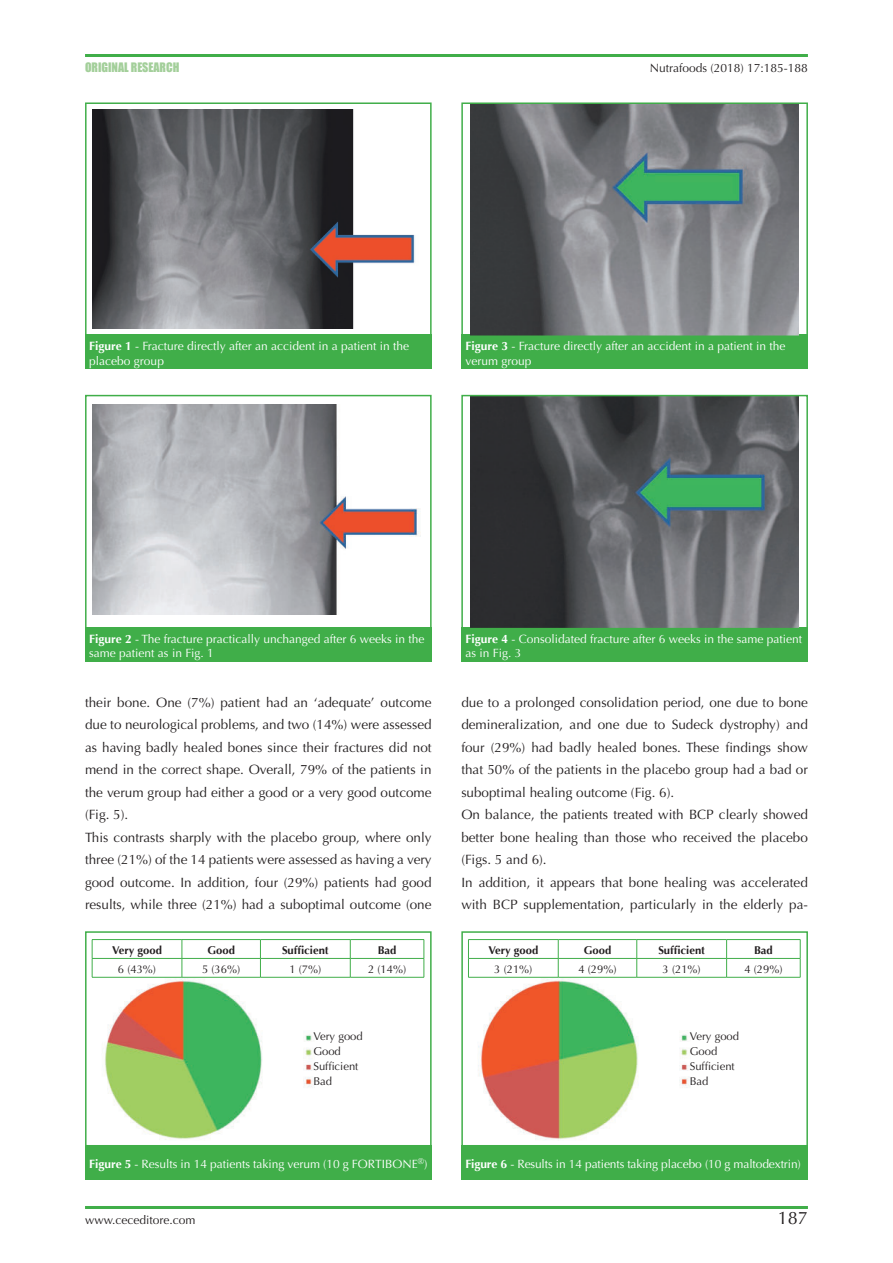
<style>
.page{position:relative;width:893px;height:1263px;background:#fff}
.page>*{position:absolute;margin:0;border:0;box-sizing:border-box;transform-origin:0 0}
.t1{font:18px "Optima";color:#231f20}
.t2{font:13.5px/22.5px "Optima";color:#231f20}
.t3{font:12px/14.4px "Optima";color:#fff}
.t4{font:12px "Optima";color:#231f20}
.t5{font:12px "Impact";color:#a3cf9a}
.t6{font:11.25px/15px "Optima";color:#231f20}
.t7{font:700 11.25px "Optima";color:#231f20}
.s1{font-weight:700}
</style>
<div class="page">
<hr style="left:85px;top:54px;width:723px;height:3px;background:#40ae49">
<hr style="left:85px;top:1206px;width:723px;height:3px;background:#40ae49">
<div style="left:85px;top:335px;width:347px;height:34px;background:#40ae49"></div>
<div style="left:461px;top:335px;width:347px;height:34px;background:#40ae49"></div>
<div style="left:461px;top:627px;width:347px;height:34px;background:#40ae49"></div>
<div style="left:85px;top:1145px;width:347px;height:34px;background:#40ae49"></div>
<div style="left:461px;top:1145px;width:347px;height:34px;background:#40ae49"></div>
<div style="left:85px;top:627px;width:347px;height:34px;background:#40ae49"></div>
<img style="left:92px;top:110px;width:323px;height:219px">
<div style="left:85px;top:102px;width:347px;height:235px;border:2px solid #40ae49"></div>
<img style="left:471px;top:105px;width:327px;height:229px">
<div style="left:461px;top:102px;width:347px;height:235px;border:2px solid #40ae49"></div>
<img style="left:471px;top:398px;width:327px;height:228px">
<div style="left:461px;top:395px;width:347px;height:234px;border:2px solid #40ae49"></div>
<img style="left:91px;top:973px;width:262px;height:167px">
<div style="left:85px;top:931px;width:347px;height:215px;border:2px solid #40ae49"></div>
<img style="left:469px;top:973px;width:260px;height:166px">
<div style="left:461px;top:931px;width:347px;height:215px;border:2px solid #40ae49"></div>
<img style="left:92px;top:404px;width:329px;height:211px">
<div style="left:85px;top:395px;width:347px;height:234px;border:2px solid #40ae49"></div>
<hr style="left:92px;top:977px;width:90px;height:1px;background:#40ae49">
<hr style="left:182px;top:977px;width:78px;height:1px;background:#40ae49">
<hr style="left:260px;top:977px;width:90px;height:1px;background:#40ae49">
<hr style="left:350px;top:977px;width:74px;height:1px;background:#40ae49">
<hr style="left:92px;top:939px;width:90px;height:1px;background:#40ae49">
<svg style="left:92px;top:940px;width:1px;height:37px"></svg>
<hr style="left:182px;top:939px;width:78px;height:1px;background:#40ae49">
<svg style="left:182px;top:940px;width:1px;height:37px"></svg>
<hr style="left:260px;top:939px;width:90px;height:1px;background:#40ae49">
<svg style="left:260px;top:940px;width:1px;height:37px"></svg>
<hr style="left:350px;top:939px;width:74px;height:1px;background:#40ae49">
<svg style="left:350px;top:940px;width:1px;height:37px"></svg>
<svg style="left:424px;top:940px;width:1px;height:37px"></svg>
<hr style="left:92px;top:958px;width:90px;height:1px;background:#40ae49">
<hr style="left:182px;top:958px;width:78px;height:1px;background:#40ae49">
<hr style="left:260px;top:958px;width:90px;height:1px;background:#40ae49">
<hr style="left:350px;top:958px;width:74px;height:1px;background:#40ae49">
<hr style="left:468px;top:977px;width:90px;height:1px;background:#40ae49">
<hr style="left:558px;top:977px;width:79px;height:1px;background:#40ae49">
<hr style="left:637px;top:977px;width:90px;height:1px;background:#40ae49">
<hr style="left:727px;top:977px;width:73px;height:1px;background:#40ae49">
<hr style="left:468px;top:939px;width:90px;height:1px;background:#40ae49">
<svg style="left:468px;top:940px;width:1px;height:37px"></svg>
<hr style="left:558px;top:939px;width:79px;height:1px;background:#40ae49">
<svg style="left:558px;top:940px;width:1px;height:37px"></svg>
<hr style="left:637px;top:939px;width:90px;height:1px;background:#40ae49">
<svg style="left:636px;top:940px;width:1px;height:37px"></svg>
<hr style="left:727px;top:939px;width:73px;height:1px;background:#40ae49">
<svg style="left:726px;top:940px;width:1px;height:37px"></svg>
<svg style="left:800px;top:940px;width:1px;height:37px"></svg>
<hr style="left:468px;top:958px;width:90px;height:1px;background:#40ae49">
<hr style="left:558px;top:958px;width:79px;height:1px;background:#40ae49">
<hr style="left:637px;top:958px;width:90px;height:1px;background:#40ae49">
<hr style="left:727px;top:958px;width:73px;height:1px;background:#40ae49">
<p class="t5" style="left:85px;top:61px;width:96px">ORIGINAL RESEARCH</p>
<p class="t4" style="left:650px;top:63px;width:159px">Nutrafoods (2018) 17:185-188</p>
<p class="t3" style="left:89px;top:340px;width:321px"><span class="s1">Figure 1</span> - Fracture directly after an accident in a patient in the placebo group</p>
<p class="t3" style="left:466px;top:340px;width:321px"><span class="s1">Figure 3</span> - Fracture directly after an accident in a patient in the verum group</p>
<p class="t3" style="left:89px;top:632px;width:337px"><span class="s1">Figure 2</span> - The fracture practically unchanged after 6 weeks in the same patient as in Fig. 1</p>
<p class="t3" style="left:466px;top:632px;width:338px"><span class="s1">Figure 4</span> - Consolidated fracture after 6 weeks in the same patient as in Fig. 3</p>
<p class="t2" style="left:85px;top:692px;width:348px">their bone. One (7%) patient had an ‘adequate’ outcome due to neurological problems, and two (14%) were assessed as having badly healed bones since their fractures did not mend in the correct shape. Overall, 79% of the patients in the verum group had either a good or a very good outcome (Fig. 5).<br>This contrasts sharply with the placebo group, where only three (21%) of the 14 patients were assessed as having a very good outcome. In addition, four (29%) patients had good results, while three (21%) had a suboptimal outcome (one</p>
<p class="t2" style="left:461px;top:692px;width:348px">due to a prolonged consolidation period, one due to bone demineralization, and one due to Sudeck dystrophy) and four (29%) had badly healed bones. These findings show that 50% of the patients in the placebo group had a bad or suboptimal healing outcome (Fig. 6).<br>On balance, the patients treated with BCP clearly showed better bone healing than those who received the placebo (Figs. 5 and 6).<br>In addition, it appears that bone healing was accelerated with BCP supplementation, particularly in the elderly pa-</p>
<p class="t7" style="left:112px;top:946px;width:52px">Very good</p>
<p class="t7" style="left:207px;top:946px;width:29px">Good</p>
<p class="t7" style="left:282px;top:944px;width:48px">Sufficient</p>
<p class="t7" style="left:378px;top:946px;width:20px">Bad</p>
<p class="t6" style="left:118px;top:963px;width:40px">6 (43%)</p>
<p class="t6" style="left:202px;top:963px;width:40px">5 (36%)</p>
<p class="t6" style="left:289px;top:963px;width:33px">1 (7%)</p>
<p class="t6" style="left:368px;top:963px;width:40px">2 (14%)</p>
<p class="t7" style="left:488px;top:946px;width:52px">Very good</p>
<p class="t7" style="left:584px;top:946px;width:29px">Good</p>
<p class="t7" style="left:658px;top:944px;width:48px">Sufficient</p>
<p class="t7" style="left:754px;top:946px;width:20px">Bad</p>
<p class="t6" style="left:494px;top:963px;width:40px">3 (21%)</p>
<p class="t6" style="left:578px;top:963px;width:40px">4 (29%)</p>
<p class="t6" style="left:663px;top:963px;width:40px">3 (21%)</p>
<p class="t6" style="left:744px;top:963px;width:40px">4 (29%)</p>
<p class="t6" style="left:313px;top:1030px;width:51px">Very good<br>Good<br>Sufficient<br>Bad</p>
<p class="t6" style="left:690px;top:1029px;width:51px">Very good<br>Good<br>Sufficient<br>Bad</p>
<p class="t3" style="left:89px;top:1157px;width:340px"><span class="s1">Figure 5</span> - Results in 14 patients taking verum (10 g FORTIBONE<sup>®</sup>)</p>
<p class="t3" style="left:466px;top:1157px;width:337px"><span class="s1">Figure 6</span> - Results in 14 patients taking placebo (10 g maltodextrin)</p>
<p class="t4" style="left:85px;top:1213px;width:112px">www.ceceditore.com</p>
<h1 class="t1" style="left:778px;top:1211px;width:32px">187</h1>
</div>
